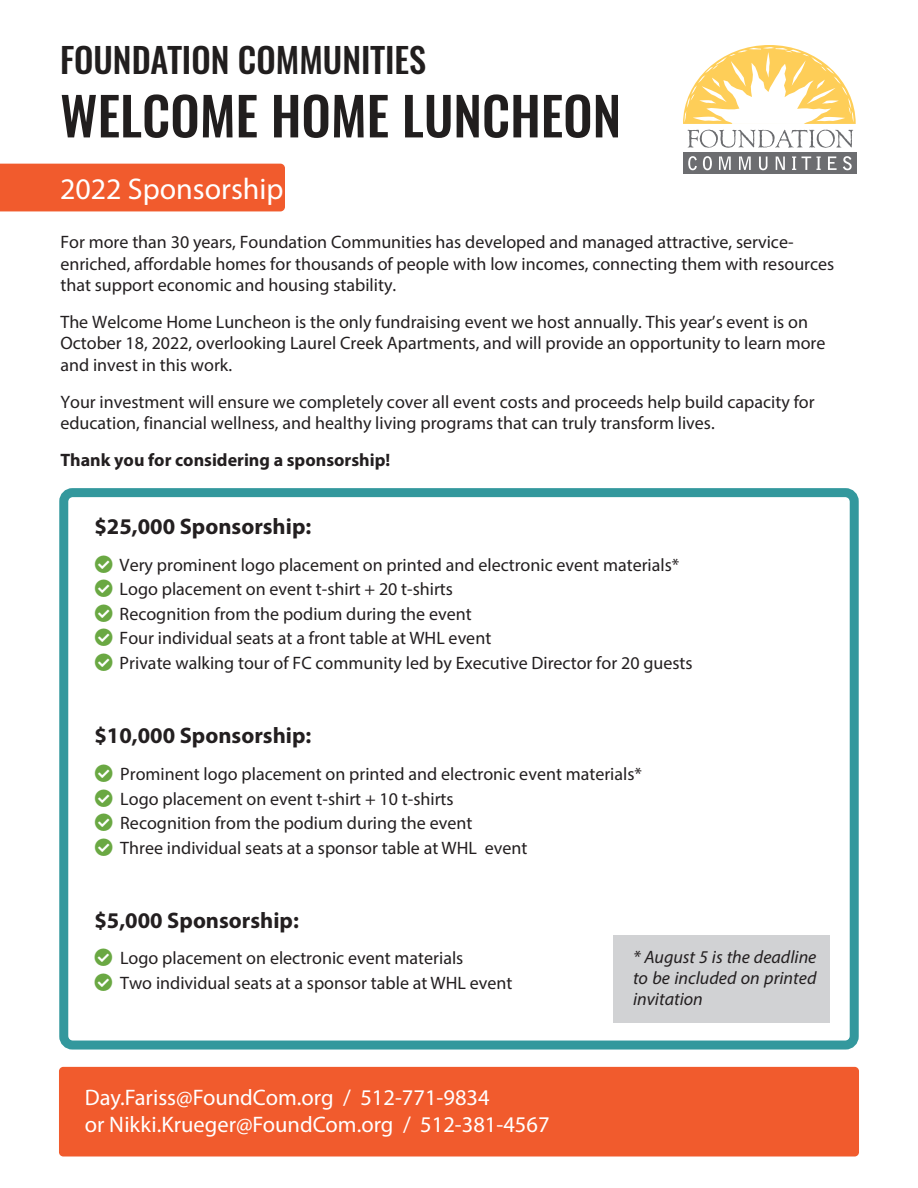
<style>
.page{position:relative;width:918px;height:1188px;background:#fff}
.page>*{position:absolute;margin:0;border:0;box-sizing:border-box;transform-origin:0 0}
.t1{font:500 52.5px "Oswald";color:#211e1e}
.t2{font:500 34.5px "Oswald";color:#211e1e}
.t3{font:30px "Myriad Pro";color:#fff}
.t4{font:22.5px/27px "Myriad Pro";color:#fff}
.t5{font:700 22.5px "Myriad Pro";color:#231f20}
.t6{font:18px/24.6px "Myriad Pro";color:#231f20}
.t7{font:italic 18px/21.1px "Myriad Pro";color:#231f20;text-align:justify}
.t8{font:700 18px "Myriad Pro";color:#231f20}
</style>
<div class="page">
<div style="left:0;top:164px;width:285px;height:47px;background:#f15b2d"></div>
<div style="left:59px;top:1067px;width:800px;height:90px;background:#f15b2d;border-radius:4px"></div>
<svg style="left:683px;top:45px;width:173px;height:79px"></svg>
<div style="left:683px;top:152px;width:173px;height:22px;background:#6c6d70"></div>
<svg style="left:687px;top:130px;width:166px;height:18px"></svg>
<svg style="left:688px;top:156px;width:9px;height:14px"></svg>
<svg style="left:703px;top:156px;width:9px;height:14px"></svg>
<svg style="left:719px;top:157px;width:12px;height:13px"></svg>
<svg style="left:739px;top:157px;width:12px;height:13px"></svg>
<svg style="left:759px;top:157px;width:8px;height:13px"></svg>
<svg style="left:776px;top:157px;width:9px;height:13px"></svg>
<svg style="left:792px;top:157px;width:4px;height:13px"></svg>
<svg style="left:802px;top:157px;width:19px;height:13px"></svg>
<svg style="left:828px;top:157px;width:9px;height:13px"></svg>
<svg style="left:843px;top:156px;width:9px;height:14px"></svg>
<div style="left:59px;top:488px;width:800px;height:562px;border:9px solid #33989d;border-radius:9px"></div>
<div style="left:613px;top:935px;width:217px;height:88px;background:#d1d2d4"></div>
<h2 class="t2" style="left:60px;top:36px;width:368px">FOUNDATION COMMUNITIES</h2>
<h1 class="t1" style="left:60px;top:79px;width:563px">WELCOME HOME LUNCHEON</h1>
<h3 class="t3" style="left:60px;top:170px;width:225px">2022 Sponsorship</h3>
<p class="t6" style="left:60px;top:231px;width:775px;line-height:21.6px">For more than 30 years, Foundation Communities has developed and managed attractive, service&shy;enriched, affordable homes for thousands of people with low incomes, connecting them with resources that support economic and housing stability.</p>
<p class="t6" style="left:60px;top:311px;width:767px;line-height:21.6px">The Welcome Home Luncheon is the only fundraising event we host annually. This year’s event is on<br>October 18, 2022, overlooking Laurel Creek Apartments, and will provide an opportunity to learn more and invest in this work.</p>
<p class="t6" style="left:60px;top:390px;width:756px;line-height:21.6px">Your investment will ensure we completely cover all event costs and proceeds help build capacity for education, financial wellness, and healthy living programs that can truly transform lives.</p>
<p class="t8" style="left:60px;top:448px;width:331px">Thank you for considering a sponsorship!</p>
<p class="t5" style="left:94px;top:512px;width:218px">$25,000 Sponsorship:</p>
<p class="t6" style="left:120px;top:552px;width:574px">Very prominent logo placement on printed and electronic event materials* Logo placement on event t-shirt + 20 t-shirts<br>Recognition from the podium during the event<br>Four individual seats at a front table at WHL event<br>Private walking tour of FC community led by Executive Director for 20 guests</p>
<p class="t5" style="left:94px;top:721px;width:218px">$10,000 Sponsorship:</p>
<p class="t6" style="left:120px;top:762px;width:523px">Prominent logo placement on printed and electronic event materials* Logo placement on event t-shirt + 10 t-shirts<br>Recognition from the podium during the event<br>Three individual seats at a sponsor table at WHL event</p>
<p class="t5" style="left:94px;top:906px;width:206px">$5,000 Sponsorship:</p>
<p class="t6" style="left:120px;top:946px;width:394px">Logo placement on electronic event materials<br>Two individual seats at a sponsor table at WHL event</p>
<p class="t7" style="left:633px;top:946px;width:185px">* August 5 is the deadline to be included on printed invitation</p>
<p class="t4" style="left:85px;top:1084px;width:466px">Day.Fariss@FoundCom.org / 512-771-9834<br>or Nikki.Krueger@FoundCom.org / 512-381-4567</p>
</div>
